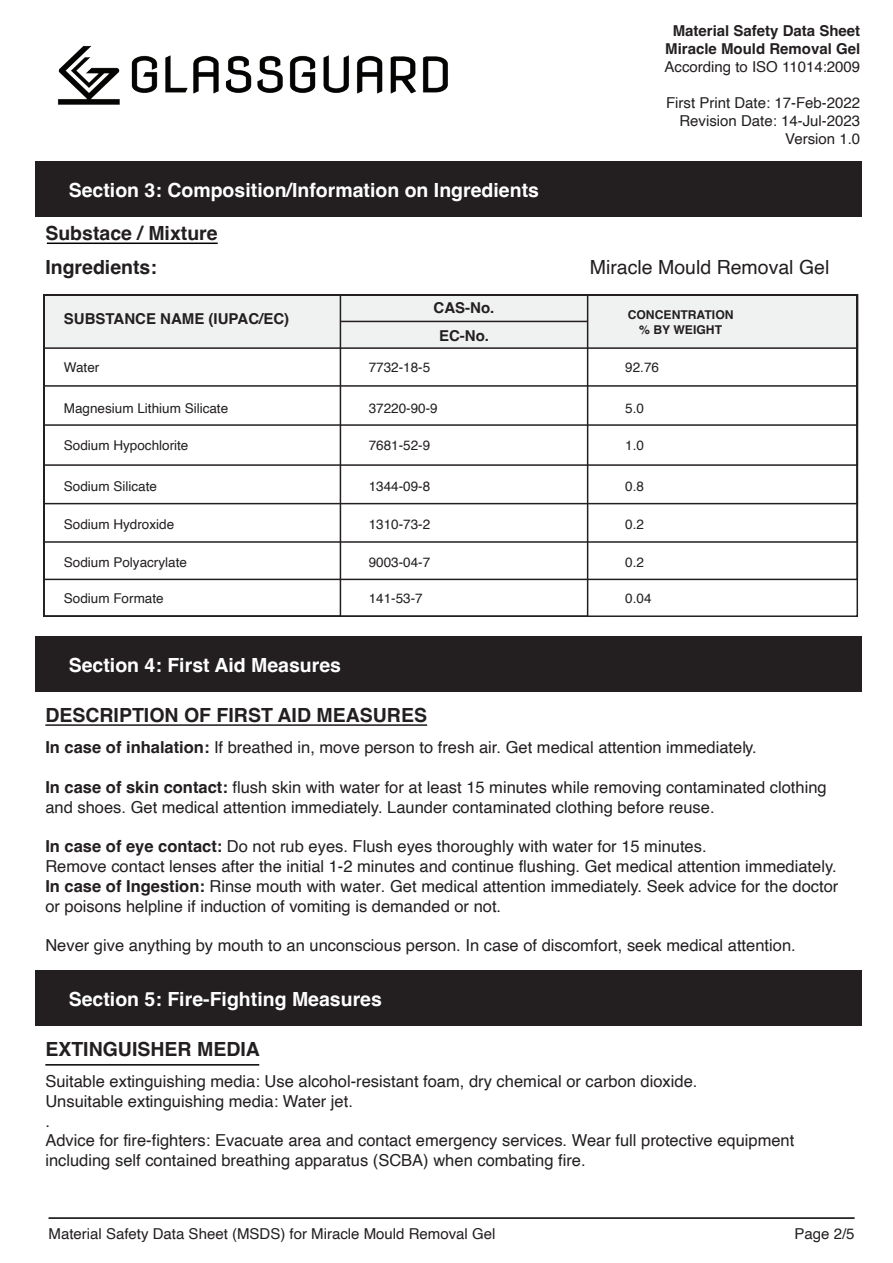
<style>
.page{position:relative;width:893px;height:1263px;background:#fff}
.page>*{position:absolute;margin:0;border:0;box-sizing:border-box;transform-origin:0 0}
.t1{font:700 19.5px "Helvetica";color:#fff}
.t2{font:700 19.5px/33.9px "Helvetica";color:#231f20}
.t3{font:19.5px "Helvetica";color:#231f20}
.t4{font:16.5px/19.8px "Helvetica";color:#231f20}
.t5{font:15px/18px "Helvetica";color:#231f20;text-align:right}
.t6{font:700 15px/18px "Helvetica";color:#231f20;text-align:center}
.t7{font:13.5px "Helvetica";color:#231f20}
.t8{font:700 12.15px/14.5px "Helvetica";color:#231f20;text-align:center}
.s1{font-weight:700}
</style>
<div class="page">
<img style="left:57px;top:46px;width:391px;height:59px">
<div style="left:35px;top:161px;width:826px;height:56px;background:#231f20"></div>
<hr style="left:49px;top:1217px;width:806px;height:2px;background:#040503">
<div style="left:35px;top:636px;width:826px;height:56px;background:#231f20"></div>
<hr style="left:47px;top:243px;width:171px;height:1px;background:#040503">
<div style="left:43px;top:294px;width:815px;height:55px;background:#f0f1f1;border:2px solid #231f20"></div>
<hr style="left:340px;top:321px;width:248px;height:1px;background:#231f20">
<div style="left:35px;top:970px;width:826px;height:56px;background:#231f20"></div>
<hr style="left:45px;top:1064px;width:214px;height:1px;background:#040503">
<div style="left:43px;top:294px;width:815px;height:93px;border:2px solid #231f20"></div>
<div style="left:43px;top:294px;width:815px;height:132px;border:2px solid #231f20"></div>
<div style="left:43px;top:294px;width:298px;height:323px;border:2px solid #231f20"></div>
<div style="left:43px;top:294px;width:815px;height:286px;border:2px solid #231f20"></div>
<hr style="left:45px;top:724px;width:382px;height:2px;background:#231f20">
<p class="t1" style="left:69px;top:178px;width:472px">Section 3: Composition/Information on Ingredients</p>
<p class="t2" style="left:45px;top:219px;width:174px">Substace / Mixture<br>Ingredients:</p>
<p class="t6" style="left:665px;top:23px;width:197px">Material Safety Data Sheet<br>Miracle Mould Removal Gel</p>
<p class="t5" style="left:665px;top:58px;width:197px">According to ISO 11014:2009</p>
<p class="t5" style="left:666px;top:94px;width:196px">First Print Date: 17-Feb-2022<br>Revision Date: 14-Jul-2023<br>Version 1.0</p>
<p class="t3" style="left:590px;top:252px;width:241px">Miracle Mould Removal Gel</p>
<p class="t6" style="left:64px;top:312px;width:227px">SUBSTANCE NAME (IUPAC/EC)</p>
<p class="t6" style="left:434px;top:295px;width:62px;line-height:28.2px">CAS-No.<br>EC-No.</p>
<p class="t8" style="left:628px;top:309px;width:107px">CONCENTRATION % BY WEIGHT</p>
<p class="t7" style="left:64px;top:357px;width:37px">Water</p>
<p class="t7" style="left:64px;top:398px;width:166px">Magnesium Lithium Silicate</p>
<p class="t7" style="left:64px;top:435px;width:126px">Sodium Hypochlorite</p>
<p class="t7" style="left:64px;top:476px;width:95px">Sodium Silicate</p>
<p class="t7" style="left:64px;top:513px;width:112px">Sodium Hydroxide</p>
<p class="t7" style="left:64px;top:552px;width:125px">Sodium Polyacrylate</p>
<p class="t7" style="left:64px;top:588px;width:101px">Sodium Formate</p>
<p class="t1" style="left:69px;top:653px;width:274px">Section 4: First Aid Measures</p>
<p class="t7" style="left:369px;top:357px;width:63px">7732-18-5</p>
<p class="t7" style="left:369px;top:398px;width:71px">37220-90-9</p>
<p class="t7" style="left:369px;top:435px;width:63px">7681-52-9</p>
<p class="t7" style="left:369px;top:476px;width:63px">1344-09-8</p>
<p class="t7" style="left:369px;top:513px;width:63px">1310-73-2</p>
<p class="t7" style="left:369px;top:552px;width:63px">9003-04-7</p>
<p class="t7" style="left:369px;top:588px;width:56px">141-53-7</p>
<p class="t7" style="left:625px;top:357px;width:35px">92.76</p>
<p class="t7" style="left:625px;top:398px;width:20px">5.0</p>
<p class="t7" style="left:625px;top:435px;width:20px">1.0</p>
<p class="t7" style="left:625px;top:476px;width:20px">0.8</p>
<p class="t7" style="left:625px;top:513px;width:20px">0.2</p>
<p class="t7" style="left:625px;top:552px;width:20px">0.2</p>
<p class="t7" style="left:625px;top:588px;width:28px">0.04</p>
<p class="t2" style="left:45px;top:700px;width:383px">DESCRIPTION OF FIRST AID MEASURES</p>
<p class="t4" style="left:45px;top:738px;width:713px"><span class="s1">In case of inhalation:</span> If breathed in, move person to fresh air. Get medical attention immediately.</p>
<p class="t4" style="left:45px;top:778px;width:783px"><span class="s1">In case of skin contact:</span> flush skin with water for at least 15 minutes while removing contaminated clothing and shoes. Get medical attention immediately. Launder contaminated clothing before reuse.</p>
<p class="t4" style="left:45px;top:837px;width:794px"><span class="s1">In case of eye contact:</span> Do not rub eyes. Flush eyes thoroughly with water for 15 minutes.<br>Remove contact lenses after the initial 1-2 minutes and continue flushing. Get medical attention immediately.<br><span class="s1">In case of Ingestion:</span> Rinse mouth with water. Get medical attention immediately. Seek advice for the doctor or poisons helpline if induction of vomiting is demanded or not.</p>
<p class="t4" style="left:45px;top:936px;width:752px">Never give anything by mouth to an unconscious person. In case of discomfort, seek medical attention.</p>
<p class="t1" style="left:69px;top:987px;width:315px">Section 5: Fire-Fighting Measures</p>
<p class="t2" style="left:45px;top:1034px;width:216px">EXTINGUISHER MEDIA</p>
<p class="t4" style="left:45px;top:1072px;width:750px">Suitable extinguishing media: Use alcohol-resistant foam, dry chemical or carbon dioxide.<br>Unsuitable extinguishing media: Water jet.<br>.<br>Advice for fire-fighters: Evacuate area and contact emergency services. Wear full protective equipment including self contained breathing apparatus (SCBA) when combating fire.</p>
<p class="t5" style="left:49px;top:1225px;width:448px">Material Safety Data Sheet (MSDS) for Miracle Mould Removal Gel</p>
<p class="t5" style="left:794px;top:1225px;width:62px">Page 2/5</p>
</div>
